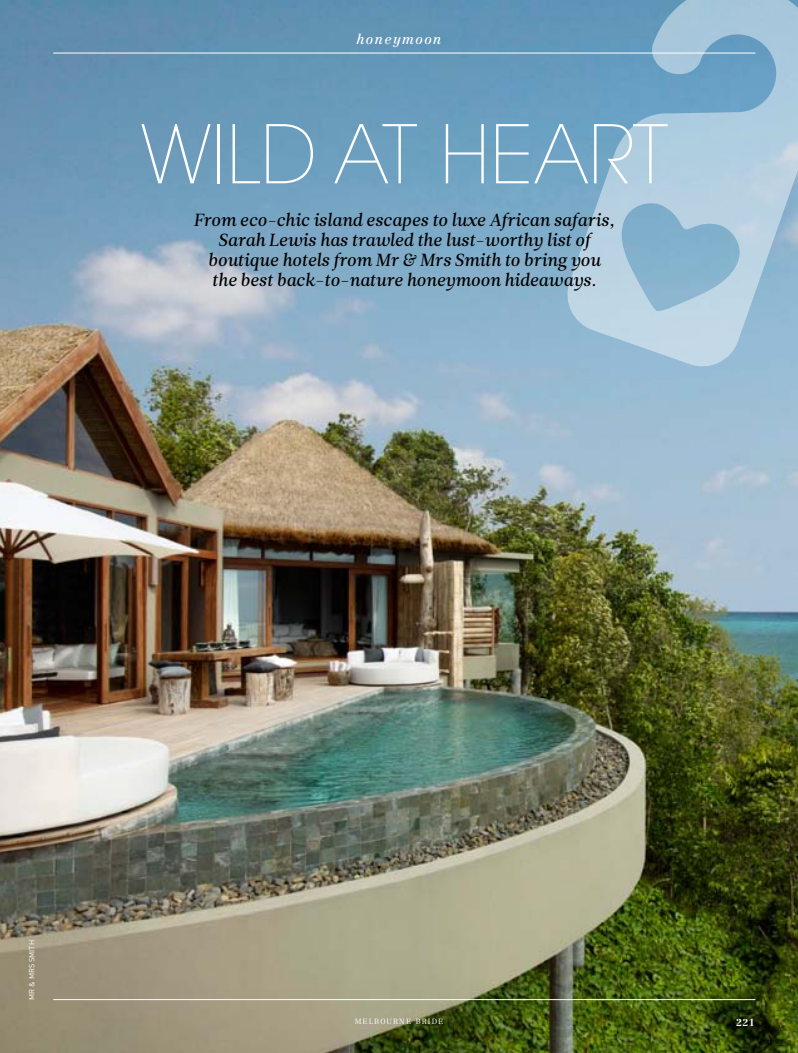
<style>
.page{position:relative;width:798px;height:1053px;background:#fff}
.page>*{position:absolute;margin:0;border:0;box-sizing:border-box;transform-origin:0 0}
.t1{font:200 80px "ITC Avant Garde Std";color:#fff}
.t2{font:17.5px/20px "Leitura News Italic 2";letter-spacing:-.015em;color:#000;text-align:center}
.t3{font:italic 13.75px "Centennial LT Std";letter-spacing:.1em;color:#fff}
.t4{font:700 10px "Centennial LT Std";color:#fff}
.t5{font:300 7.5px "Centennial LT Std";letter-spacing:.15em;color:#fff}
.t6{font:7.5px "DIN";color:#fff}
</style>
<div class="page">
<img style="left:0;top:0;width:797px;height:1052px">
<hr style="left:53px;top:53px;width:702px;height:1px;background:#fff">
<hr style="left:53px;top:999px;width:702px;height:1px;background:#fff">
<svg style="left:562px;top:0;width:235px;height:367px;background:#96bcd4"></svg>
<p class="t3" style="left:356px;top:31px;width:87px">honeymoon</p>
<h1 class="t1" style="left:140px;top:108px;width:528px">WILD AT HEART</h1>
<p class="t2" style="left:193px;top:210px;width:422px">From eco-chic island escapes to luxe African safaris, Sarah Lewis has trawled the lust-worthy list of boutique hotels from Mr &amp; Mrs Smith to bring you the best back-to-nature honeymoon hideaways.</p>
<p class="t6" style="left:27px;top:999px;width:61px;rotate:-90deg">mr &amp; mrs smith</p>
<p class="t5" style="left:354px;top:1017px;width:90px">MELBOURNE BRIDE</p>
<p class="t4" style="left:735px;top:1015px;width:20px">221</p>
</div>
